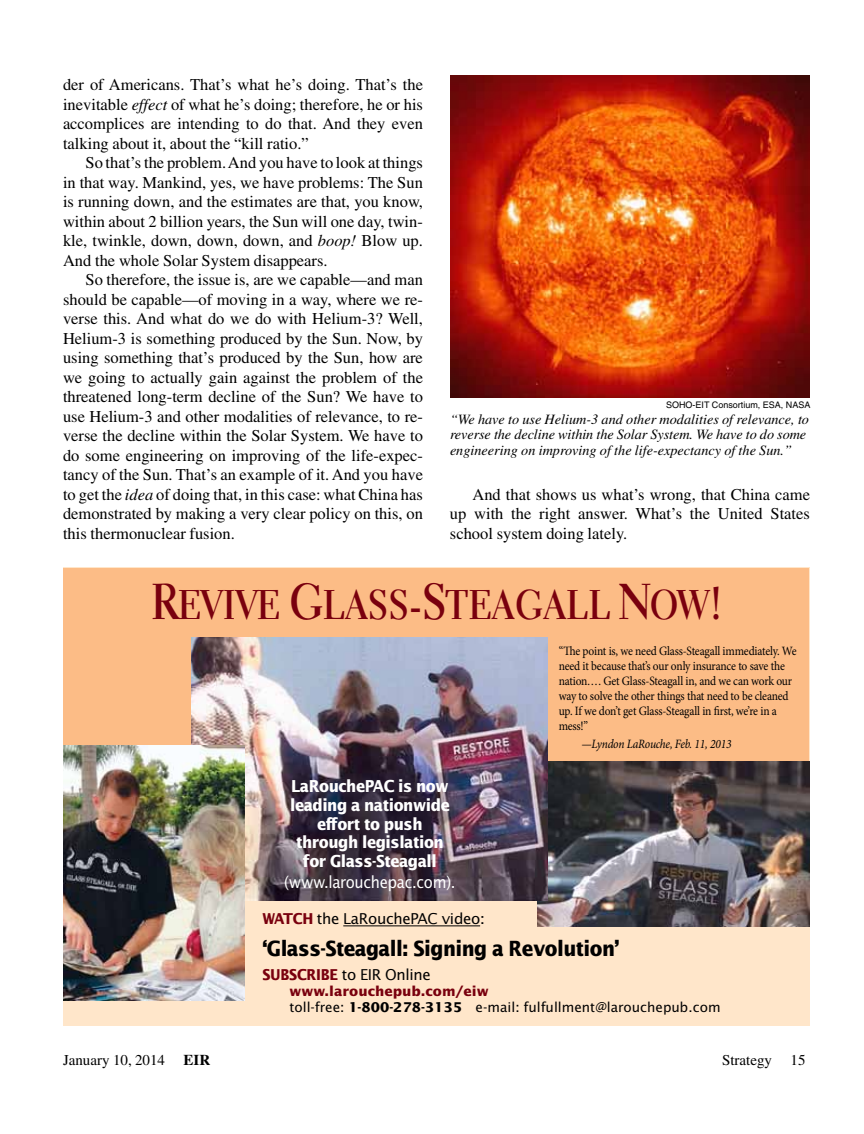
<style>
.page{position:relative;width:864px;height:1134px;background:#fff}
.page>*{position:absolute;margin:0;border:0;box-sizing:border-box;transform-origin:0 0}
.t1{font:42px "Electra LH Bold Display";letter-spacing:.06em;color:#79000e;scale:.88 1}
.t2{font:700 21px "Lucida Sans";letter-spacing:-.03em;color:#000;scale:.9 1}
.t3{font:16.5px/19.5px "Times";color:#000;text-align:justify}
.t4{font:700 16.5px/18.8px "Lucida Sans";letter-spacing:-.03em;color:#fff;text-align:center;scale:.9 1}
.t5{font:16.5px "Lucida Sans";letter-spacing:-.02em;color:#fff;scale:.9 1}
.t6{font:15px "Lucida Sans";letter-spacing:-.02em;color:#000}
.t7{font:15px "Times";color:#000}
.t8{font:italic 14.25px/15.8px "Times";color:#000}
.t9{font:13.5px/16.5px "Lucida Sans";color:#000}
.t10{font:12.75px/15px "Minion Pro";letter-spacing:-.02em;color:#000;scale:.9 1}
.t11{font:italic 12.75px "Minion Pro";letter-spacing:-.02em;color:#000;scale:.9 1}
.t12{font:9px "Helvetica";color:#000}
.s1{font-style:italic}
.s2{font-size:51px}
.s3{font-weight:700;color:#79000e}
.s4{font-weight:700}
</style>
<div class="page">
<img style="left:450px;top:76px;width:360px;height:321px">
<div style="left:63px;top:567px;width:747px;height:459px;background:#ffe6ca"></div>
<hr style="left:343px;top:926px;width:137px;height:1px;background:#000">
<div style="left:64px;top:568px;width:745px;height:325px;background:#fcbc86"></div>
<img style="left:538px;top:761px;width:271px;height:165px">
<img style="left:192px;top:638px;width:356px;height:263px">
<img style="left:64px;top:746px;width:180px;height:254px">
<p class="t3" style="left:63px;top:75px;width:362px">der of Americans. That’s what he’s doing. That’s the inevitable <span class="s1">effect</span> of what he’s doing; therefore, he or his accomplices are intending to do that. And they even talking about it, about the “kill ratio.”</p>
<p class="t3" style="left:63px;top:153px;width:362px;text-indent:23px">So that’s the problem. And you have to look at things in that way. Mankind, yes, we have problems: The Sun is running down, and the estimates are that, you know, within about 2 billion years, the Sun will one day, twin&shy;kle, twinkle, down, down, down, and <span class="s1">boop!</span> Blow up.<br>And the whole Solar System disappears.</p>
<p class="t3" style="left:63px;top:270px;width:362px;text-indent:23px">So therefore, the issue is, are we capable—and man should be capable—of moving in a way, where we re&shy;verse this. And what do we do with Helium-3? Well, Helium-3 is something produced by the Sun. Now, by using something that’s produced by the Sun, how are we going to actually gain against the problem of the threatened long-term decline of the Sun? We have to use Helium-3 and other modalities of relevance, to re&shy;verse the decline within the Solar System. We have to do some engineering on improving of the life-expec&shy;tancy of the Sun. That’s an example of it. And you have to get the <span class="s1">idea</span> of doing that, in this case: what China has demonstrated by making a very clear policy on this, on this thermonuclear fusion.</p>
<p class="t12" style="left:666px;top:400px;width:146px">SOHO-EIT Consortium, ESA, NASA</p>
<p class="t8" style="left:450px;top:411px;width:361px">“We have to use Helium-3 and other modalities of relevance, to reverse the decline within the Solar System. We have to do some engineering on improving of the life-expectancy of the Sun.”</p>
<p class="t3" style="left:450px;top:484px;width:362px;text-indent:23px">And that shows us what’s wrong, that China came up with the right answer. What’s the United States school system doing lately.</p>
<h1 class="t1" style="left:152px;top:579px;width:648px"><span class="s2">R</span>EVIVE <span class="s2">G</span>LASS-<span class="s2">S</span>TEAGALL <span class="s2">N</span>OW<span class="s2">!</span></h1>
<p class="t10" style="left:559px;top:643px;width:266px">“The point is, we need Glass-Steagall immediately. We need it because that’s our only insurance to save the nation.... Get Glass-Steagall in, and we can work our way to solve the other things that need to be cleaned up. If we don’t get Glass-Steagall in first, we’re in a mess!”</p>
<p class="t11" style="left:581px;top:735px;width:168px">—Lyndon LaRouche, Feb. 11, 2013</p>
<p class="t4" style="left:290px;top:777px;width:179px">LaRouchePAC is now leading a nationwide effort to push through legislation for Glass-Steagall</p>
<p class="t5" style="left:284px;top:872px;width:192px">(www.larouchepac.com).</p>
<p class="t6" style="left:262px;top:909px;width:224px"><span class="s3">WATCH</span> the LaRouchePAC video:</p>
<p class="t2" style="left:262px;top:935px;width:398px">‘Glass-Steagall: Signing a Revolution’</p>
<p class="t6" style="left:262px;top:965px;width:170px"><span class="s3">SUBSCRIBE</span> to EIR Online</p>
<p class="t9" style="left:289px;top:983px;width:433px"><span class="s3">www.larouchepub.com/eiw<br></span>toll-free: <span class="s4">1-800-278-3135</span> e-mail: fulfullment@larouchepub.com</p>
<p class="t7" style="left:63px;top:1052px;width:149px">January 10, 2014 <span class="s4">EIR</span></p>
<p class="t7" style="left:722px;top:1052px;width:85px">Strategy 15</p>
</div>
